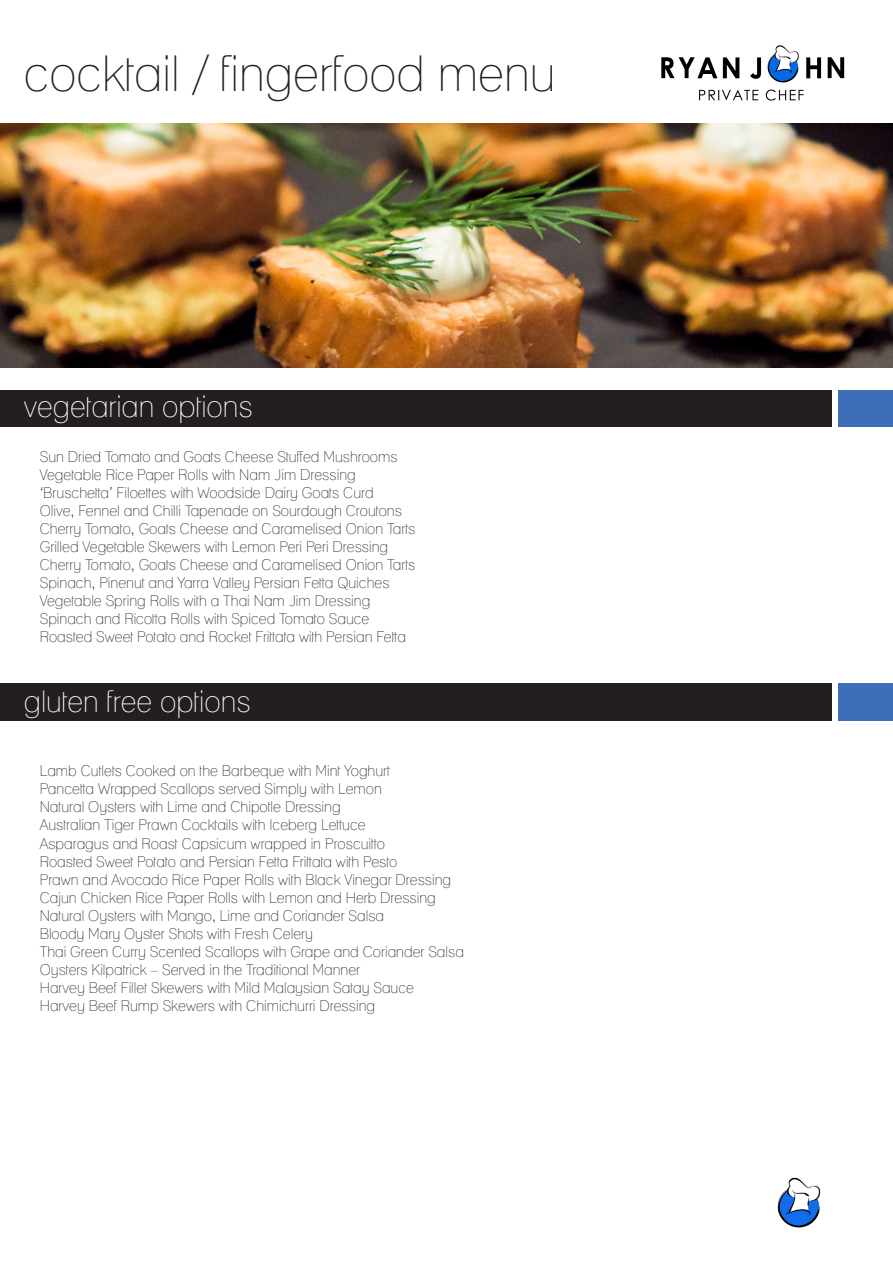
<style>
.page{position:relative;width:893px;height:1263px;background:#fff}
.page>*{position:absolute;margin:0;border:0;box-sizing:border-box;transform-origin:0 0}
.t1{font:condensed 49.5px "Lane";color:#231f20}
.t2{font:condensed 30px "Lane";color:#fff}
.t3{font:condensed 15px "Lane";color:#231f20}
</style>
<div class="page">
<img style="left:0;top:123px;width:893px;height:245px">
<div style="left:0;top:391px;width:831px;height:36px;background:#231f20"></div>
<div style="left:0;top:683px;width:831px;height:38px;background:#231f20"></div>
<div style="left:838px;top:391px;width:55px;height:36px;background:#3d6eb7"></div>
<div style="left:838px;top:683px;width:55px;height:38px;background:#3d6eb7"></div>
<img style="left:661px;top:45px;width:184px;height:56px">
<img style="left:777px;top:1177px;width:44px;height:51px">
<p class="t1" style="left:24px;top:43px;width:533px">cocktail / fingerfood menu</p>
<p class="t2" style="left:24px;top:389px;width:231px">vegetarian options</p>
<p class="t3" style="left:40px;top:448px;width:359px">Sun Dried Tomato and Goats Cheese Stuffed Mushrooms</p>
<p class="t3" style="left:40px;top:466px;width:317px">Vegetable Rice Paper Rolls with Nam Jim Dressing</p>
<p class="t3" style="left:40px;top:484px;width:336px">‘Bruschetta’ Filoettes with Woodside Dairy Goats Curd</p>
<p class="t3" style="left:40px;top:502px;width:364px">Olive, Fennel and Chilli Tapenade on Sourdough Croutons</p>
<p class="t3" style="left:40px;top:520px;width:377px">Cherry Tomato, Goats Cheese and Caramelised Onion Tarts</p>
<p class="t3" style="left:40px;top:538px;width:350px">Grilled Vegetable Skewers with Lemon Peri Peri Dressing</p>
<p class="t3" style="left:40px;top:556px;width:377px">Cherry Tomato, Goats Cheese and Caramelised Onion Tarts</p>
<p class="t3" style="left:40px;top:574px;width:351px">Spinach, Pinenut and Yarra Valley Persian Fetta Quiches</p>
<p class="t3" style="left:40px;top:592px;width:332px">Vegetable Spring Rolls with a Thai Nam Jim Dressing</p>
<p class="t3" style="left:40px;top:610px;width:331px">Spinach and Ricotta Rolls with Spiced Tomato Sauce</p>
<p class="t3" style="left:40px;top:628px;width:368px">Roasted Sweet Potato and Rocket Frittata with Persian Fetta</p>
<p class="t2" style="left:24px;top:683px;width:228px">gluten free options</p>
<p class="t3" style="left:40px;top:762px;width:352px">Lamb Cutlets Cooked on the Barbeque with Mint Yoghurt</p>
<p class="t3" style="left:40px;top:780px;width:344px">Pancetta Wrapped Scallops served Simply with Lemon</p>
<p class="t3" style="left:40px;top:798px;width:302px">Natural Oysters with Lime and Chipotle Dressing</p>
<p class="t3" style="left:40px;top:816px;width:327px">Australian Tiger Prawn Cocktails with Iceberg Lettuce</p>
<p class="t3" style="left:40px;top:834px;width:347px">Asparagus and Roast Capsicum wrapped in Proscuitto</p>
<p class="t3" style="left:40px;top:852px;width:359px">Roasted Sweet Potato and Persian Fetta Frittata with Pesto</p>
<p class="t3" style="left:40px;top:870px;width:413px">Prawn and Avocado Rice Paper Rolls with Black Vinegar Dressing</p>
<p class="t3" style="left:40px;top:888px;width:398px">Cajun Chicken Rice Paper Rolls with Lemon and Herb Dressing</p>
<p class="t3" style="left:40px;top:906px;width:346px">Natural Oysters with Mango, Lime and Coriander Salsa</p>
<p class="t3" style="left:40px;top:924px;width:275px">Bloody Mary Oyster Shots with Fresh Celery</p>
<p class="t3" style="left:40px;top:942px;width:426px">Thai Green Curry Scented Scallops with Grape and Coriander Salsa</p>
<p class="t3" style="left:40px;top:960px;width:322px">Oysters Kilpatrick – Served in the Traditional Manner</p>
<p class="t3" style="left:40px;top:978px;width:376px">Harvey Beef Fillet Skewers with Mild Malaysian Satay Sauce</p>
<p class="t3" style="left:40px;top:996px;width:337px">Harvey Beef Rump Skewers with Chimichurri Dressing</p>
</div>
